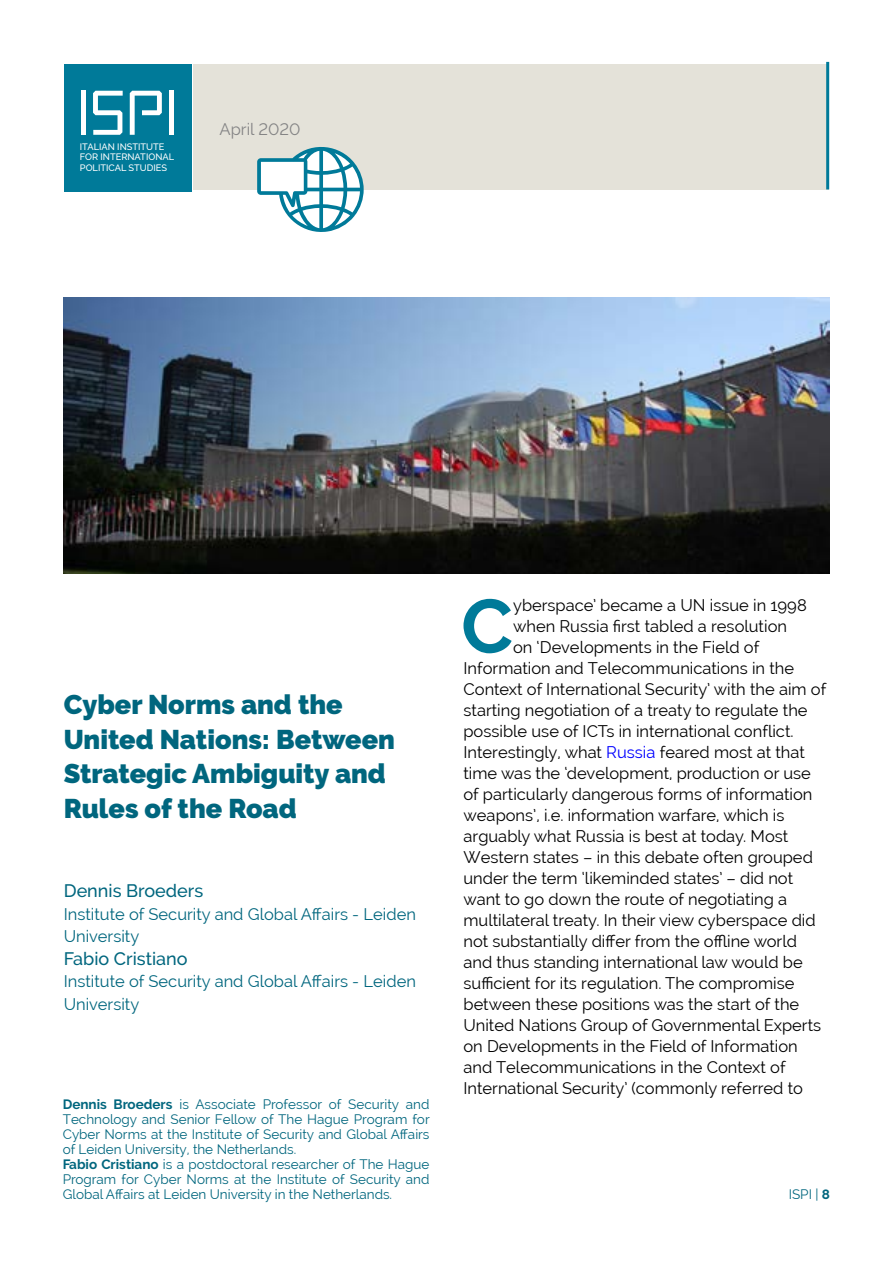
<style>
.page{position:relative;width:893px;height:1263px;background:#fff}
.page>*{position:absolute;margin:0;border:0;box-sizing:border-box;transform-origin:0 0}
.t1{font:700 75.6px "Raleway";color:#007a99}
.t2{font:900 27px/34.5px "Raleway";color:#00667e}
.t3{font:500 18px "Raleway";color:#00667e}
.t4{font:16.5px "Raleway";color:#000}
.t5{font:16.5px/22.5px "Raleway";color:#00667e}
.t6{font:16.5px "Raleway";color:#848485}
.t7{font:13.5px/15px "Raleway";color:#00667e}
.t8{font:500 9.3px/10.5px "Raleway";color:#fff}
.s1{font-weight:700}
.s2{color:#00f}
</style>
<div class="page">
<div style="left:193px;top:64px;width:636px;height:126px;background:#e4e2d9"></div>
<div style="left:64px;top:64px;width:127px;height:127px;background:#007a99"></div>
<div style="left:169px;top:91px;width:5px;height:44px;background:#fff"></div>
<svg style="left:130px;top:91px;width:32px;height:44px"></svg>
<div style="left:81px;top:91px;width:5px;height:44px;background:#fff"></div>
<svg style="left:93px;top:91px;width:30px;height:44px"></svg>
<hr style="left:826px;top:62px;width:3px;height:127px;background:#007a99">
<svg style="left:257px;top:147px;width:107px;height:85px"></svg>
<img style="left:64px;top:298px;width:765px;height:275px">
<p class="t8" style="left:80px;top:141px;width:96px">ITALIAN INSTITUTE<br>FOR INTERNATIONAL<br>POLITICAL STUDIES</p>
<p class="t6" style="left:220px;top:120px;width:82px">April 2020</p>
<h2 class="t2" style="left:64px;top:688px;width:333px">Cyber Norms and the<br>United Nations: Between<br>Strategic Ambiguity and<br>Rules of the Road</h2>
<p class="t3" style="left:64px;top:880px;width:141px">Dennis Broeders</p>
<p class="t5" style="left:64px;top:903px;width:354px">Institute of Security and Global Affairs - Leiden<br>University</p>
<p class="t3" style="left:64px;top:948px;width:125px">Fabio Cristiano</p>
<p class="t5" style="left:64px;top:970px;width:354px">Institute of Security and Global Affairs - Leiden<br>University</p>
<p class="t7" style="left:63px;top:1097px;width:368px"><span class="s1">Dennis Broeders</span> is Associate Professor of Security and Technology and Senior Fellow of The Hague Program for Cyber Norms at the Institute of Security and Global Affairs of Leiden University, the Netherlands.<br><span class="s1">Fabio Cristiano</span> is a postdoctoral researcher of The Hague Program for Cyber Norms at the Institute of Security and Global Affairs at Leiden University in the Netherlands.</p>
<h1 class="t1" style="left:461px;top:583px;width:53px">C</h1>
<p class="t4" style="left:513px;top:595px;width:295px">yberspace’ became a UN issue in 1998</p>
<p class="t4" style="left:513px;top:616px;width:275px">when Russia first tabled a resolution</p>
<p class="t4" style="left:513px;top:637px;width:248px">on ‘Developments in the Field of</p>
<p class="t4" style="left:463px;top:658px;width:332px">Information and Telecommunications in the</p>
<p class="t4" style="left:463px;top:679px;width:364px">Context of International Security’ with the aim of</p>
<p class="t4" style="left:463px;top:700px;width:346px">starting negotiation of a treaty to regulate the</p>
<p class="t4" style="left:463px;top:721px;width:332px">possible use of ICTs in international conflict.</p>
<p class="t4" style="left:463px;top:742px;width:343px">Interestingly, what <span class="s2">Russia</span> feared most at that</p>
<p class="t4" style="left:463px;top:763px;width:349px">time was the ‘development, production or use</p>
<p class="t4" style="left:463px;top:784px;width:350px">of particularly dangerous forms of information</p>
<p class="t4" style="left:463px;top:805px;width:322px">weapons’, i.e. information warfare, which is</p>
<p class="t4" style="left:463px;top:826px;width:326px">arguably what Russia is best at today. Most</p>
<p class="t4" style="left:463px;top:847px;width:351px">Western states – in this debate often grouped</p>
<p class="t4" style="left:463px;top:868px;width:331px">under the term ‘likeminded states’ – did not</p>
<p class="t4" style="left:463px;top:889px;width:325px">want to go down the route of negotiating a</p>
<p class="t4" style="left:463px;top:910px;width:354px">multilateral treaty. In their view cyberspace did</p>
<p class="t4" style="left:463px;top:931px;width:335px">not substantially differ from the offline world</p>
<p class="t4" style="left:463px;top:952px;width:341px">and thus standing international law would be</p>
<p class="t4" style="left:463px;top:973px;width:332px">sufficient for its regulation. The compromise</p>
<p class="t4" style="left:463px;top:994px;width:337px">between these positions was the start of the</p>
<p class="t4" style="left:463px;top:1015px;width:359px">United Nations Group of Governmental Experts</p>
<p class="t4" style="left:463px;top:1036px;width:336px">on Developments in the Field of Information</p>
<p class="t4" style="left:463px;top:1057px;width:324px">and Telecommunications in the Context of</p>
<p class="t4" style="left:463px;top:1078px;width:341px">International Security’ (commonly referred to</p>
<p class="t7" style="left:789px;top:1187px;width:43px">ISPI | <span class="s1">8</span></p>
</div>
